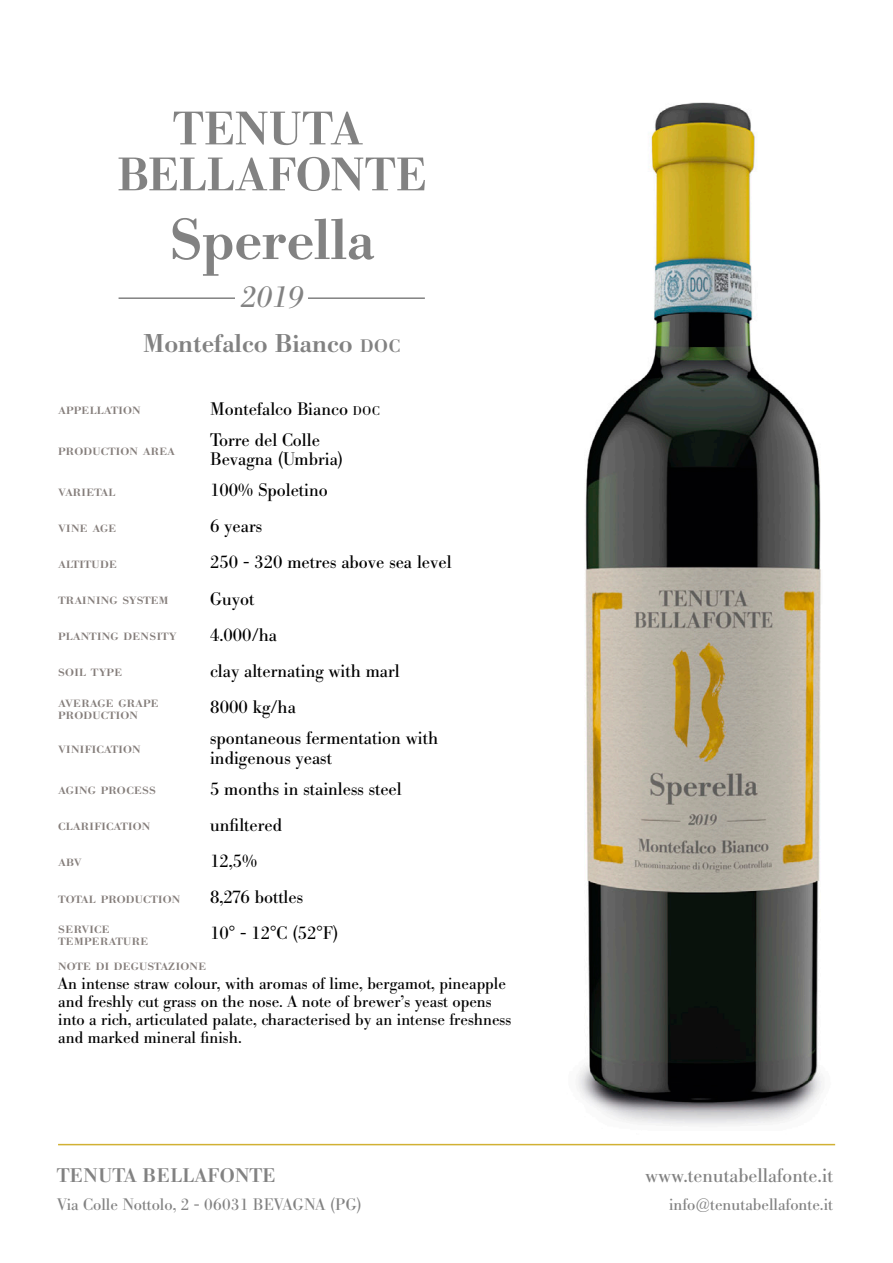
<style>
.page{position:relative;width:893px;height:1263px;background:#fff}
.page>*{position:absolute;margin:0;border:0;box-sizing:border-box;transform-origin:0 0}
.t1{font:500 57px "Bodoni BE";color:#828282}
.t2{font:italic 30px "Bodoni BE";color:#828282}
.t3{font:500 25.5px "Bodoni BE";color:#828282}
.t4{font:19.5px "Bodoni BE";color:#828282}
.t5{font:500 19.5px "Bodoni BE";color:#828282}
.TESTO_OK{font:18px/19.5px "Bodoni BE";color:#000}
.TASTING_NOTE_TESTO{font:16.5px/18px "Bodoni BE";color:#000}
.t6{font:16.5px "Bodoni BE";color:#828282}
.TITOLETTO{font:500 10.35px/12px "Bodoni BE";letter-spacing:.02em;color:#857e7b;scale:1.11 1}
.TITOLETTO-2{font:500 10.35px "Bodoni BE";color:#857e7b;scale:1.11 1}
.s1{font-size:17.85px}
.s2{font-size:12.6px}
</style>
<div class="page">
<img style="left:540px;top:102px;width:295px;height:1042px">
<hr style="left:58px;top:1144px;width:777px;height:1px;background:#d1b133">
<svg style="left:119px;top:157px;width:306px;height:34px"></svg>
<svg style="left:173px;top:112px;width:190px;height:33px"></svg>
<hr style="left:119px;top:297px;width:306px;height:2px;background:#828282">
<div style="left:235px;top:280px;width:73px;height:37px;background:#fff"></div>
<p class="t1" style="left:169px;top:207px;width:207px">Sperella</p>
<p class="t2" style="left:240px;top:280px;width:64px">2019</p>
<p class="t3" style="left:143px;top:328px;width:258px">Montefalco Bianco <span class="s1">DOC</span></p>
<p class="TITOLETTO" style="left:58px;top:405px;width:76px">APPELLATION</p>
<p class="TESTO_OK" style="left:210px;top:399px;width:171px">Montefalco Bianco <span class="s2">doc</span></p>
<p class="TITOLETTO" style="left:58px;top:446px;width:107px">PRODUCTION AREA</p>
<p class="TESTO_OK" style="left:210px;top:430px;width:135px">Torre del Colle<br>Bevagna (Umbria)</p>
<p class="TITOLETTO-2" style="left:58px;top:486px;width:53px">VARIETAL</p>
<p class="TESTO_OK" style="left:210px;top:481px;width:119px">100% Spoletino</p>
<p class="TITOLETTO" style="left:58px;top:522px;width:54px">VINE AGE</p>
<p class="TESTO_OK" style="left:210px;top:517px;width:54px">6 years</p>
<p class="TITOLETTO-2" style="left:58px;top:558px;width:54px">ALTITUDE</p>
<p class="TESTO_OK" style="left:210px;top:553px;width:243px">250 - 320 metres above sea level</p>
<p class="TITOLETTO" style="left:58px;top:595px;width:101px">TRAINING SYSTEM</p>
<p class="TESTO_OK" style="left:210px;top:589px;width:46px">Guyot</p>
<p class="TITOLETTO" style="left:58px;top:631px;width:108px">PLANTING DENSITY</p>
<p class="TESTO_OK" style="left:210px;top:625px;width:69px">4.000/ha</p>
<p class="TITOLETTO" style="left:58px;top:667px;width:59px">SOIL TYPE</p>
<p class="TESTO_OK" style="left:210px;top:661px;width:191px">clay alternating with marl</p>
<p class="TITOLETTO" style="left:58px;top:697px;width:92px">AVERAGE GRAPE<br>PRODUCTION</p>
<p class="TESTO_OK" style="left:210px;top:698px;width:87px">8000 kg/ha</p>
<p class="TITOLETTO" style="left:58px;top:744px;width:76px">VINIFICATION</p>
<p class="TESTO_OK" style="left:210px;top:729px;width:230px">spontaneous fermentation with indigenous yeast</p>
<p class="TITOLETTO" style="left:58px;top:785px;width:90px">AGING PROCESS</p>
<p class="TESTO_OK" style="left:210px;top:779px;width:193px">5 months in stainless steel</p>
<p class="TITOLETTO" style="left:58px;top:821px;width:84px">CLARIFICATION</p>
<p class="TESTO_OK" style="left:210px;top:815px;width:74px">unfiltered</p>
<p class="TITOLETTO" style="left:58px;top:857px;width:23px">ABV</p>
<p class="TESTO_OK" style="left:210px;top:852px;width:49px">12,5%</p>
<p class="TITOLETTO" style="left:58px;top:893px;width:111px">TOTAL PRODUCTION</p>
<p class="TESTO_OK" style="left:210px;top:888px;width:95px">8,276 bottles</p>
<p class="TITOLETTO" style="left:58px;top:924px;width:83px">SERVICE<br>TEMPERATURE</p>
<p class="TESTO_OK" style="left:210px;top:924px;width:130px">10° - 12°C (52°F)</p>
<p class="TITOLETTO" style="left:58px;top:961px;width:135px">NOTE DI DEGUSTAZIONE</p>
<p class="TASTING_NOTE_TESTO" style="left:58px;top:975px;width:455px">An intense straw colour, with aromas of lime, bergamot, pineapple and freshly cut grass on the nose. A note of brewer’s yeast opens into a rich, articulated palate, characterised by an intense freshness and marked mineral finish.</p>
<p class="t5" style="left:57px;top:1164px;width:220px">TENUTA BELLAFONTE</p>
<p class="t6" style="left:57px;top:1195px;width:307px">Via Colle Nottolo, 2 - 06031 BEVAGNA (PG)</p>
<p class="t4" style="left:645px;top:1164px;width:189px">www.tenutabellafonte.it</p>
<p class="t6" style="left:669px;top:1195px;width:166px">info@tenutabellafonte.it</p>
</div>
